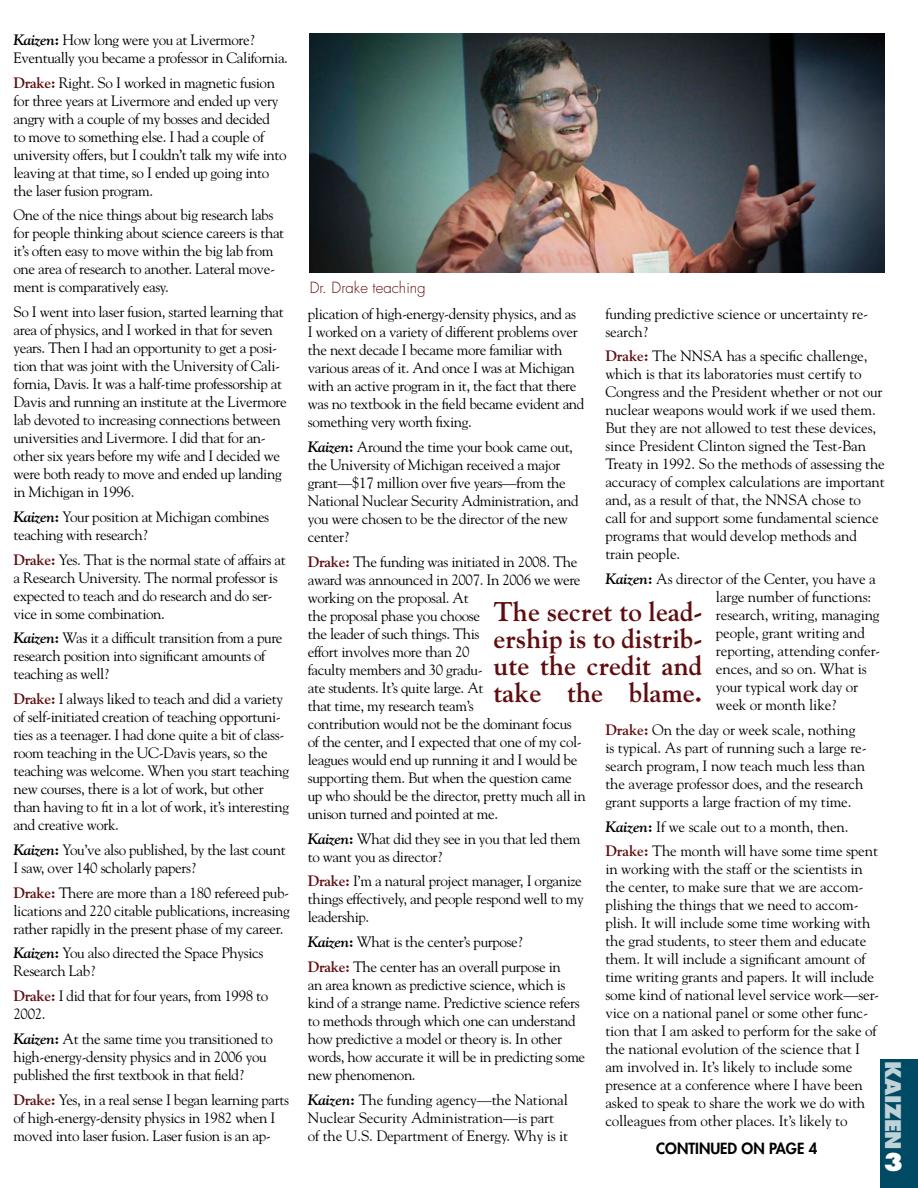
<style>
.page{position:relative;width:918px;height:1188px;background:#fff}
.page>*{position:absolute;margin:0;border:0;box-sizing:border-box;transform-origin:0 0}
.t1{font:700 27px/27px "Goudy Std";color:#600d0f;text-align:justify}
.t2{font:800 24px "Futura Std";color:#fff}
.t3{font:800 21px "Futura Std";letter-spacing:-.025em;color:#bfd2d8}
.t4{font:15px/18px "Goudy Std";letter-spacing:-.025em;color:#000}
.t5{font:300 15px "Futura Std";color:#600d0f}
.t6{font:800 15px "Futura Std";color:#000}
.s1{font-weight:700;font-style:italic}
.s2{font-weight:700}
.s3{font-weight:700;color:#600d0f}
</style>
<div class="page">
<div style="left:881px;top:1059px;width:37px;height:129px;background:#004a64"></div>
<img style="left:310px;top:33px;width:574px;height:239px">
<p class="t4" style="left:14px;top:31px;width:276px"><span class="s1">Kaizen</span><span class="s2">:</span> How long were you at Livermore?<br>Eventually you became a professor in California.</p>
<p class="t4" style="left:14px;top:73px;width:275px"><span class="s3">Drake:</span> Right. So I worked in magnetic fusion for three years at Livermore and ended up very angry with a couple of my bosses and decided<br>to move to something else. I had a couple of university offers, but I couldn’t talk my wife into leaving at that time, so I ended up going into the laser fusion program.</p>
<p class="t4" style="left:14px;top:206px;width:272px">One of the nice things about big research labs for people thinking about science careers is that it’s often easy to move within the big lab from one area of research to another. Lateral move&shy;ment is comparatively easy.</p>
<p class="t4" style="left:14px;top:303px;width:275px">So I went into laser fusion, started learning that area of physics, and I worked in that for seven years. Then I had an opportunity to get a posi&shy;tion that was joint with the University of Cali&shy;fornia, Davis. It was a half-time professorship at Davis and running an institute at the Livermore lab devoted to increasing connections between universities and Livermore. I did that for an&shy;other six years before my wife and I decided we were both ready to move and ended up landing in Michigan in 1996.</p>
<p class="t4" style="left:14px;top:508px;width:257px"><span class="s1">Kaizen</span><span class="s2">:</span> Your position at Michigan combines teaching with research?</p>
<p class="t4" style="left:14px;top:550px;width:274px"><span class="s3">Drake:</span> Yes. That is the normal state of affairs at a Research University. The normal professor is expected to teach and do research and do ser&shy;vice in some combination.</p>
<p class="t4" style="left:14px;top:629px;width:271px"><span class="s1">Kaizen</span><span class="s2">:</span> Was it a difficult transition from a pure research position into significant amounts of teaching as well?</p>
<p class="t4" style="left:14px;top:690px;width:277px"><span class="s3">Drake:</span> I always liked to teach and did a variety of self-initiated creation of teaching opportuni&shy;ties as a teenager. I had done quite a bit of class&shy;room teaching in the UC-Davis years, so the teaching was welcome. When you start teaching new courses, there is a lot of work, but other than having to fit in a lot of work, it’s interesting and creative work.</p>
<p class="t4" style="left:14px;top:841px;width:274px"><span class="s1">Kaizen</span><span class="s2">:</span> You’ve also published, by the last count<br>I saw, over 140 scholarly papers?</p>
<p class="t4" style="left:14px;top:883px;width:278px;text-align:justify"><span class="s3">Drake:</span> There are more than a 180 refereed pub&shy;lications and 220 citable publications, increasing rather rapidly in the present phase of my career.</p>
<p class="t4" style="left:14px;top:944px;width:251px"><span class="s1">Kaizen</span><span class="s2">:</span> You also directed the Space Physics<br>Research Lab?</p>
<p class="t4" style="left:14px;top:987px;width:256px"><span class="s3">Drake:</span> I did that for four years, from 1998 to<br>2002.</p>
<p class="t4" style="left:14px;top:1030px;width:261px"><span class="s1">Kaizen</span><span class="s2">:</span> At the same time you transitioned to high-energy-density physics and in 2006 you published the first textbook in that field?</p>
<p class="t4" style="left:14px;top:1090px;width:277px"><span class="s3">Drake:</span> Yes, in a real sense I began learning parts of high-energy-density physics in 1982 when I moved into laser fusion. Laser fusion is an ap-</p>
<p class="t5" style="left:310px;top:279px;width:117px">Dr. Drake teaching</p>
<p class="t4" style="left:605px;top:304px;width:264px">funding predictive science or uncertainty re&shy;search?</p>
<p class="t4" style="left:605px;top:347px;width:281px"><span class="s3">Drake:</span> The NNSA has a specific challenge, which is that its laboratories must certify to Congress and the President whether or not our nuclear weapons would work if we used them.<br>But they are not allowed to test these devices, since President Clinton signed the Test-Ban Treaty in 1992. So the methods of assessing the accuracy of complex calculations are important and, as a result of that, the NNSA chose to call for and support some fundamental science programs that would develop methods and train people.</p>
<p class="t4" style="left:716px;top:570px;width:166px;text-indent:-111px"><span class="s1">Kaizen</span><span class="s2">:</span> As director of the Center, you have a large number of functions: research, writing, managing people, grant writing and reporting, attending confer&shy;ences, and so on. What is your typical work day or week or month like?</p>
<p class="t4" style="left:605px;top:720px;width:263px"><span class="s3">Drake:</span> On the day or week scale, nothing is typical. As part of running such a large re&shy;search program, I now teach much less than the average professor does, and the research grant supports a large fraction of my time.</p>
<p class="t4" style="left:605px;top:814px;width:274px;line-height:24.8px"><span class="s1">Kaizen</span><span class="s2">:</span> If we scale out to a month, then.<br><span class="s3">Drake:</span> The month will have some time spent</p>
<p class="t4" style="left:605px;top:860px;width:275px">in working with the staff or the scientists in the center, to make sure that we are accom&shy;plishing the things that we need to accom&shy;plish. It will include some time working with the grad students, to steer them and educate them. It will include a significant amount of time writing grants and papers. It will include some kind of national level service work—ser&shy;vice on a national panel or some other func&shy;tion that I am asked to perform for the sake of the national evolution of the science that I am involved in. It’s likely to include some presence at a conference where I have been asked to speak to share the work we do with colleagues from other places. It’s likely to</p>
<p class="t4" style="left:308px;top:305px;width:278px">plication of high-energy-density physics, and as I worked on a variety of different problems over the next decade I became more familiar with various areas of it. And once I was at Michigan with an active program in it, the fact that there was no textbook in the field became evident and something very worth fixing.</p>
<p class="t4" style="left:308px;top:438px;width:272px"><span class="s1">Kaizen</span><span class="s2">:</span> Around the time your book came out, the University of Michigan received a major grant—$17 million over five years—from the National Nuclear Security Administration, and you were chosen to be the director of the new center?</p>
<p class="t4" style="left:308px;top:553px;width:279px"><span class="s3">Drake:</span> The funding was initiated in 2008. The award was announced in 2007. In 2006 we were working on the proposal. At<br>the proposal phase you choose<br>the leader of such things. This<br>effort involves more than 20<br>faculty members and 30 gradu-<br>ate students. It’s quite large. At<br>that time, my research team’s<br>contribution would not be the dominant focus of the center, and I expected that one of my col&shy;leagues would end up running it and I would be supporting them. But when the question came up who should be the director, pretty much all in unison turned and pointed at me.</p>
<p class="t4" style="left:308px;top:829px;width:274px"><span class="s1">Kaizen</span><span class="s2">:</span> What did they see in you that led them to want you as director?</p>
<p class="t4" style="left:308px;top:872px;width:277px"><span class="s3">Drake:</span> I’m a natural project manager, I organize things effectively, and people respond well to my leadership.</p>
<p class="t4" style="left:308px;top:929px;width:255px;line-height:24.8px"><span class="s1">Kaizen</span><span class="s2">:</span> What is the center’s purpose?<br><span class="s3">Drake:</span> The center has an overall purpose in</p>
<p class="t4" style="left:308px;top:976px;width:279px">an area known as predictive science, which is kind of a strange name. Predictive science refers to methods through which one can understand how predictive a model or theory is. In other words, how accurate it will be in predicting some new phenomenon.</p>
<p class="t4" style="left:308px;top:1090px;width:262px"><span class="s1">Kaizen</span><span class="s2">:</span> The funding agency—the National<br>Nuclear Security Administration—is part of the U.S. Department of Energy. Why is it</p>
<h1 class="t1" style="left:494px;top:598px;width:211px">The secret to lead&shy;ership is to distrib&shy;ute the credit and take the blame.</h1>
<h3 class="t3" style="left:906px;top:1061px;width:89px;rotate:90deg">KAIZEN</h3>
<p class="t6" style="left:656px;top:1139px;width:163px">CONTINUED ON PAGE 4</p>
<h2 class="t2" style="left:883px;top:1146px;width:21px">3</h2>
</div>
